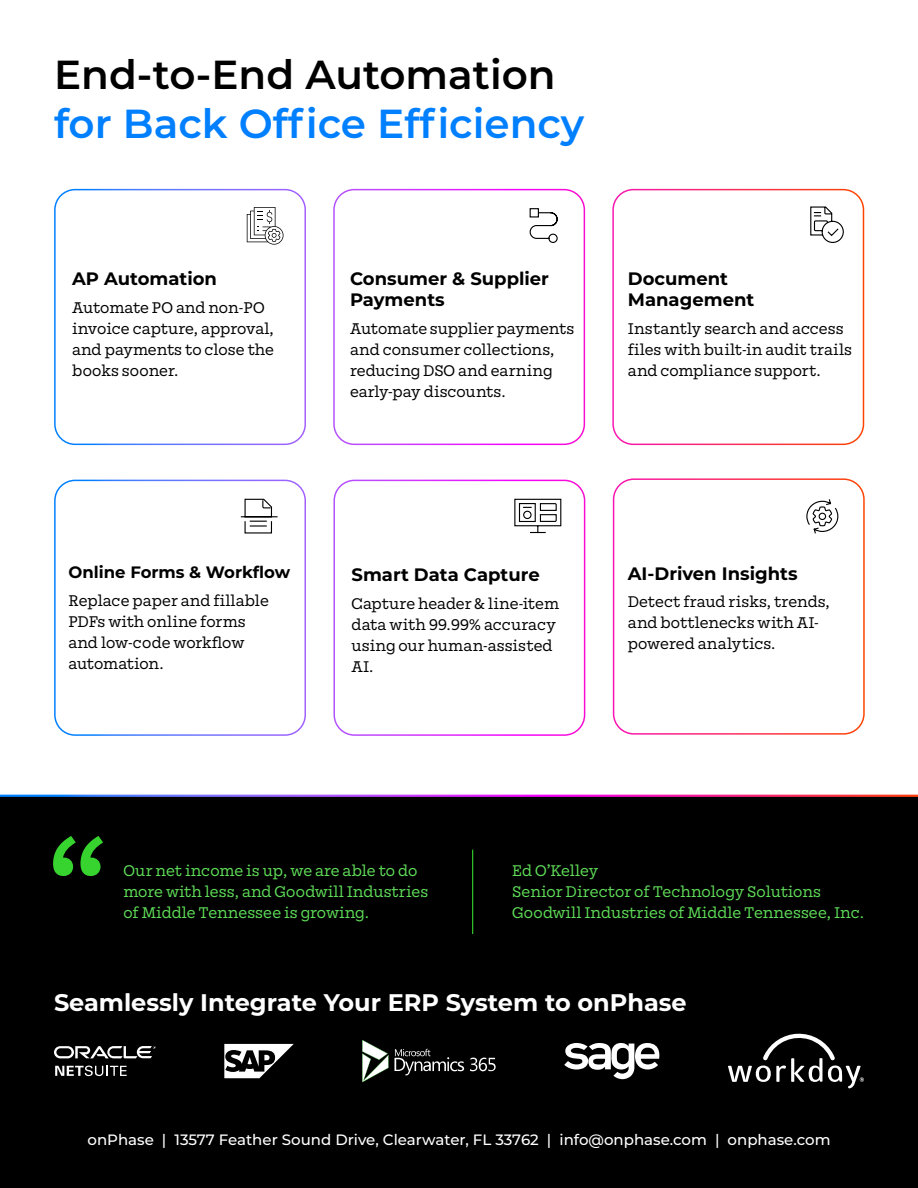
<style>
.page{position:relative;width:918px;height:1188px;background:#fff}
.page>*{position:absolute;margin:0;border:0;box-sizing:border-box;transform-origin:0 0}
.t1{font:150px "Mortise";color:#37d42f}
.t2{font:600 40.5px "Montserrat";color:#007ffe}
.t3{font:600 40.5px "Montserrat";color:#000}
.t4{font:700 24px "Montserrat";color:#fff}
.t5{font:700 18px/21px "Montserrat";color:#000}
.t6{font:16.5px/21px "Mortise";color:#000}
.t7{font:16.5px/21px "Mortise";color:#5fdd58}
.t8{font:700 16.5px "Montserrat";color:#000}
.t9{font:500 15px "Montserrat";color:#fff}
</style>
<div class="page">
<div style="left:0;top:796px;width:918px;height:392px;background:#000"></div>
<hr style="left:0;top:795px;width:918px;height:2px;background:#fff">
<svg style="left:564px;top:1043px;width:96px;height:36px"></svg>
<svg style="left:362px;top:1040px;width:134px;height:42px"></svg>
<svg style="left:224px;top:1044px;width:70px;height:34px"></svg>
<svg style="left:54px;top:1046px;width:102px;height:12px"></svg>
<svg style="left:55px;top:1066px;width:72px;height:10px"></svg>
<hr style="left:472px;top:850px;width:1px;height:84px;background:#37d42f">
<div style="left:54px;top:189px;width:252px;height:256px;border:2px solid #fff;border-radius:20px"></div>
<div style="left:54px;top:480px;width:252px;height:256px;border:2px solid #fff;border-radius:20px"></div>
<div style="left:333px;top:189px;width:252px;height:256px;border:2px solid #fff;border-radius:20px"></div>
<div style="left:333px;top:480px;width:252px;height:256px;border:2px solid #fff;border-radius:20px"></div>
<div style="left:612px;top:189px;width:252px;height:256px;border:2px solid #fff;border-radius:20px"></div>
<div style="left:613px;top:478px;width:252px;height:257px;border:2px solid #fff;border-radius:20px"></div>
<svg style="left:810px;top:206px;width:34px;height:37px"></svg>
<svg style="left:240px;top:498px;width:38px;height:36px"></svg>
<svg style="left:514px;top:498px;width:48px;height:36px"></svg>
<svg style="left:806px;top:499px;width:33px;height:35px"></svg>
<svg style="left:247px;top:207px;width:37px;height:38px"></svg>
<svg style="left:529px;top:208px;width:29px;height:35px"></svg>
<svg style="left:728px;top:1033px;width:136px;height:56px"></svg>
<h2 class="t3" style="left:54px;top:46px;width:503px">End-to-End Automation</h2>
<h2 class="t2" style="left:54px;top:95px;width:532px">for Back Office Efficiency</h2>
<p class="t5" style="left:72px;top:268px;width:146px">AP Automation</p>
<p class="t6" style="left:72px;top:297px;width:203px">Automate PO and non-PO invoice capture, approval, and payments to close the books sooner.</p>
<p class="t5" style="left:350px;top:268px;width:201px">Consumer &amp; Supplier<br>Payments</p>
<p class="t6" style="left:350px;top:318px;width:226px">Automate supplier payments and consumer collections, reducing DSO and earning early-pay discounts.</p>
<p class="t5" style="left:628px;top:268px;width:128px">Document<br>Management</p>
<p class="t6" style="left:628px;top:318px;width:226px">Instantly search and access files with built-in audit trails and compliance support.</p>
<p class="t8" style="left:69px;top:561px;width:223px">Online Forms &amp; Workflow</p>
<p class="t6" style="left:69px;top:590px;width:202px">Replace paper and fillable<br>PDFs with online forms and low-code workflow automation.</p>
<p class="t5" style="left:352px;top:563px;width:190px">Smart Data Capture</p>
<p class="t6" style="left:352px;top:593px;width:209px">Capture header &amp; line-item data with 99.99% accuracy using our human-assisted<br>AI.</p>
<p class="t5" style="left:628px;top:562px;width:171px">AI-Driven Insights</p>
<p class="t6" style="left:628px;top:592px;width:204px">Detect fraud risks, trends, and bottlenecks with AI&shy;powered analytics.</p>
<h1 class="t1" style="left:46px;top:818px;width:67px">“</h1>
<p class="t7" style="left:123px;top:860px;width:307px">Our net income is up, we are able to do more with less, and Goodwill Industries of Middle Tennessee is growing.</p>
<p class="t7" style="left:512px;top:860px;width:353px">Ed O’Kelley<br>Senior Director of Technology Solutions<br>Goodwill Industries of Middle Tennessee, Inc.</p>
<h3 class="t4" style="left:54px;top:985px;width:634px">Seamlessly Integrate Your ERP System to onPhase</h3>
<p class="t9" style="left:87px;top:1129px;width:745px">onPhase | 13577 Feather Sound Drive, Clearwater, FL 33762 | info@onphase.com | onphase.com</p>
</div>
